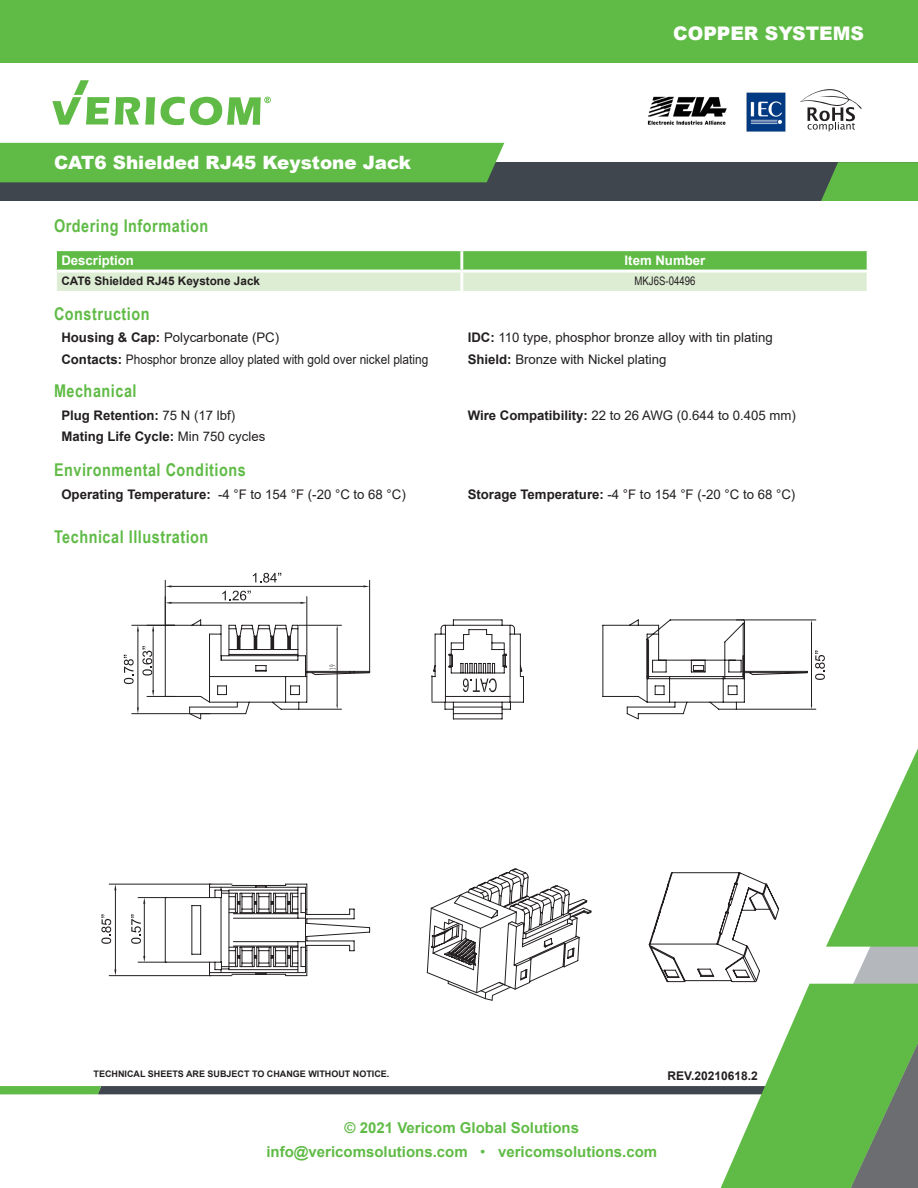
<style>
.page{position:relative;width:918px;height:1188px;background:#fff}
.page>*{position:absolute;margin:0;border:0;box-sizing:border-box;transform-origin:0 0}
.Page_Title_New{font:900 18.75px "Arial";color:#fff}
.Page_Title_New-2{font:900 18.3px "Arial";color:#fff}
.Template_Spec_Header{font:700 17.55px "Arial Narrow";letter-spacing:.03em;color:#60bb46}
.t1{font:700 15px/24.8px "Arial";color:#60bb46;text-align:center}
.left_side_grid_subhe{font:13.2px "Arial";color:#231f20}
.left_side_grid_subhe-2{font:13.2px "Arial";color:#231f20;scale:.9 1}
.left_side_grid_subhe-3{font:700 13.2px "Arial";color:#231f20}
.left_side_grid_subhe-4{font:700 13.2px "Arial";color:#fff}
.Contact_Info_Letterh{font:700 12px "Arial";color:#231f20}
.left_side_grid_subhe-5{font:700 11.7px "Arial";color:#231f20}
.left_side_grid_subhe-6{font:11.7px "Arial Narrow";color:#231f20}
.t2{font:700 9px "Arial";color:#231f20}
.s1{font-weight:700}
.s2{font-weight:400}
</style>
<div class="page">
<div style="left:0;top:162px;width:918px;height:39px;background:#3f464d"></div>
<div style="left:0;top:0;width:918px;height:63px;background:#60bb46"></div>
<svg style="left:101px;top:1086px;width:614px;height:8px;background:#40474e"></svg>
<svg style="left:0;top:1086px;width:101px;height:8px"></svg>
<svg style="left:809px;top:947px;width:109px;height:37px;fill:#b4b8bc"></svg>
<svg style="left:715px;top:984px;width:203px;height:204px"></svg>
<svg style="left:826px;top:748px;width:92px;height:199px"></svg>
<svg style="left:821px;top:162px;width:97px;height:39px;background:#5cb046"></svg>
<svg style="left:115px;top:97px;width:40px;height:28px"></svg>
<svg style="left:52px;top:80px;width:57px;height:45px"></svg>
<svg style="left:161px;top:97px;width:110px;height:28px"></svg>
<div style="left:0;top:143px;width:504px;height:39px;background:#60bb46"></div>
<svg style="left:57px;top:251px;width:810px;height:40px;background:#9fd48e"></svg>
<hr style="left:54px;top:270px;width:408px;height:3px;background:#fff">
<hr style="left:460px;top:273px;width:3px;height:18px;background:#fff">
<hr style="left:460px;top:251px;width:3px;height:19px;background:#fff">
<hr style="left:462px;top:270px;width:408px;height:3px;background:#fff">
<img style="left:647px;top:96px;width:80px;height:29px">
<img style="left:746px;top:92px;width:40px;height:40px">
<svg style="left:800px;top:89px;width:62px;height:42px"></svg>
<svg style="left:602px;top:619px;width:206px;height:363px"></svg>
<hr style="left:736px;top:709px;width:80px;height:1px;background:#231f20">
<hr style="left:736px;top:620px;width:80px;height:1px;background:#231f20">
<hr style="left:811px;top:624px;width:1px;height:81px;background:#231f20">
<hr style="left:109px;top:884px;width:102px;height:1px;background:#231f20">
<hr style="left:109px;top:975px;width:102px;height:1px;background:#231f20">
<hr style="left:115px;top:890px;width:1px;height:79px;background:#231f20">
<svg style="left:114px;top:969px;width:2px;height:7px"></svg>
<svg style="left:101px;top:914px;width:10px;height:30px"></svg>
<svg style="left:124px;top:573px;width:468px;height:428px"></svg>
<svg style="left:815px;top:651px;width:10px;height:29px"></svg>
<p class="Page_Title_New-2" style="left:54px;top:150px;width:359px">CAT6 Shielded RJ45 Keystone Jack</p>
<p class="Page_Title_New" style="left:673px;top:19px;width:192px">COPPER SYSTEMS</p>
<p class="Template_Spec_Header" style="left:54px;top:212px;width:156px">Ordering Information</p>
<p class="left_side_grid_subhe-4" style="left:61px;top:251px;width:74px">Description</p>
<p class="left_side_grid_subhe-4" style="left:625px;top:251px;width:82px">Item Number</p>
<p class="left_side_grid_subhe-5" style="left:61px;top:273px;width:200px">CAT6 Shielded RJ45 Keystone Jack</p>
<p class="left_side_grid_subhe-6" style="left:634px;top:273px;width:62px">MKJ6S-04496</p>
<p class="Template_Spec_Header" style="left:54px;top:300px;width:97px">Construction</p>
<p class="left_side_grid_subhe" style="left:61px;top:329px;width:219px"><span class="s1">Housing &amp; Cap:</span> Polycarbonate (PC)</p>
<p class="left_side_grid_subhe" style="left:468px;top:329px;width:307px"><span class="s1">IDC:</span> 110 type, phosphor bronze alloy with tin plating</p>
<p class="left_side_grid_subhe-2" style="left:61px;top:350px;width:409px"><span class="s1">Contacts:</span> Phosphor bronze alloy plated with gold over nickel plating</p>
<p class="left_side_grid_subhe" style="left:468px;top:350px;width:200px"><span class="s1">Shield:</span> Bronze with Nickel plating</p>
<p class="Template_Spec_Header" style="left:54px;top:378px;width:84px">Mechanical</p>
<p class="left_side_grid_subhe-3" style="left:61px;top:406px;width:175px">Plug Retention: <span class="s2">75 N (17 lbf)</span></p>
<p class="left_side_grid_subhe" style="left:468px;top:406px;width:330px"><span class="s1">Wire Compatibility:</span> 22 to 26 AWG (0.644 to 0.405 mm)</p>
<p class="left_side_grid_subhe-3" style="left:61px;top:427px;width:205px">Mating Life Cycle: <span class="s2">Min 750 cycles</span></p>
<p class="Template_Spec_Header" style="left:54px;top:457px;width:193px">Environmental Conditions</p>
<p class="left_side_grid_subhe" style="left:61px;top:486px;width:346px"><span class="s1">Operating Temperature:</span> -4 °F to 154 °F (-20 °C to 68 °C)</p>
<p class="left_side_grid_subhe" style="left:468px;top:486px;width:329px"><span class="s1">Storage Temperature:</span> -4 °F to 154 °F (-20 °C to 68 °C)</p>
<p class="Template_Spec_Header" style="left:54px;top:524px;width:156px">Technical Illustration</p>
<p class="t2" style="left:94px;top:1068px;width:297px">TECHNICAL SHEETS ARE SUBJECT TO CHANGE WITHOUT NOTICE.</p>
<p class="Contact_Info_Letterh" style="left:667px;top:1067px;width:92px">REV.20210618.2</p>
<p class="t1" style="left:266px;top:1115px;width:392px">© 2021 Vericom Global Solutions info@vericomsolutions.com <span class="s2">•</span> vericomsolutions.com</p>
</div>
